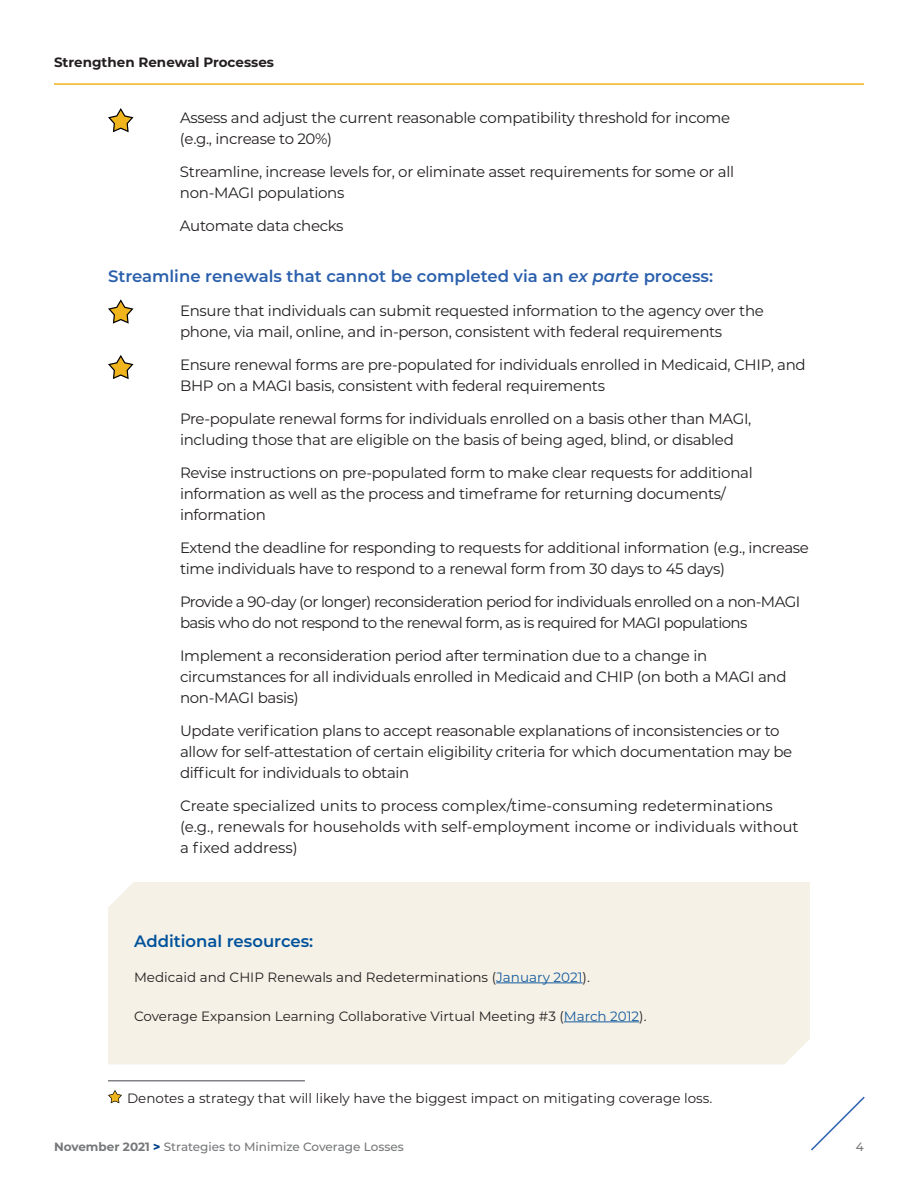
<style>
.page{position:relative;width:918px;height:1188px;background:#fff}
.page>*{position:absolute;margin:0;border:0;box-sizing:border-box;transform-origin:0 0}
.t1{font:600 16.5px "Montserrat";color:#2b60ad}
.t2{font:600 16.5px "Montserrat";color:#01529b}
.t3{font:15px/21px "Montserrat";letter-spacing:-.02em;color:#231f20}
.t4{font:15px/21px "Montserrat";color:#231f20}
.t5{font:15px/21px "Montserrat";letter-spacing:-.04em;color:#231f20}
.t6{font:13.5px "Montserrat";color:#231f20}
.t7{font:700 13.5px "Montserrat";color:#231f20}
.t8{font:500 12px "Montserrat";color:#767779}
.s1{font-style:italic}
.s2{color:#175d9e}
.s3{font-weight:700}
.s4{font-weight:800;color:#014086}
</style>
<div class="page">
<hr style="left:54px;top:83px;width:810px;height:2px;background:#f0b51c">
<svg style="left:811px;top:1096px;width:54px;height:55px"></svg>
<svg style="left:108px;top:108px;width:26px;height:24px"></svg>
<svg style="left:108px;top:299px;width:26px;height:25px"></svg>
<svg style="left:108px;top:355px;width:26px;height:24px"></svg>
<div style="left:108px;top:882px;width:702px;height:182px;background:#f5f1e6"></div>
<hr style="left:496px;top:983px;width:87px;height:1px;background:#175d9e">
<hr style="left:564px;top:1022px;width:75px;height:1px;background:#175d9e">
<hr style="left:108px;top:1080px;width:197px;height:2px;background:#808285">
<svg style="left:108px;top:1090px;width:14px;height:13px"></svg>
<p class="t7" style="left:54px;top:53px;width:222px">Strengthen Renewal Processes</p>
<p class="t3" style="left:180px;top:106px;width:552px">Assess and adjust the current reasonable compatibility threshold for income (e.g., increase to 20%)</p>
<p class="t3" style="left:180px;top:160px;width:556px">Streamline, increase levels for, or eliminate asset requirements for some or all non-MAGI populations</p>
<p class="t3" style="left:180px;top:214px;width:165px">Automate data checks</p>
<h3 class="t1" style="left:108px;top:264px;width:607px">Streamline renewals that cannot be completed via an <span class="s1">ex parte</span> process:</h3>
<p class="t3" style="left:180px;top:300px;width:586px">Ensure that individuals can submit requested information to the agency over the phone, via mail, online, and in-person, consistent with federal requirements</p>
<p class="t3" style="left:180px;top:354px;width:627px">Ensure renewal forms are pre-populated for individuals enrolled in Medicaid, CHIP, and<br>BHP on a MAGI basis, consistent with federal requirements</p>
<p class="t3" style="left:180px;top:408px;width:573px">Pre-populate renewal forms for individuals enrolled on a basis other than MAGI, including those that are eligible on the basis of being aged, blind, or disabled</p>
<p class="t3" style="left:180px;top:462px;width:574px">Revise instructions on pre-populated form to make clear requests for additional information as well as the process and timeframe for returning documents/ information</p>
<p class="t3" style="left:180px;top:537px;width:631px">Extend the deadline for responding to requests for additional information (e.g., increase time individuals have to respond to a renewal form from 30 days to 45 days)</p>
<p class="t5" style="left:180px;top:591px;width:622px">Provide a 90-day (or longer) reconsideration period for individuals enrolled on a non-MAGI basis who do not respond to the renewal form, as is required for MAGI populations</p>
<p class="t3" style="left:180px;top:645px;width:608px">Implement a reconsideration period after termination due to a change in circumstances for all individuals enrolled in Medicaid and CHIP (on both a MAGI and non-MAGI basis)</p>
<p class="t3" style="left:180px;top:720px;width:614px">Update verification plans to accept reasonable explanations of inconsistencies or to allow for self-attestation of certain eligibility criteria for which documentation may be difficult for individuals to obtain</p>
<p class="t4" style="left:180px;top:795px;width:620px">Create specialized units to process complex/time-consuming redeterminations (e.g., renewals for households with self-employment income or individuals without a fixed address)</p>
<h3 class="t2" style="left:134px;top:929px;width:181px">Additional resources:</h3>
<p class="t6" style="left:134px;top:967px;width:457px">Medicaid and CHIP Renewals and Redeterminations (<span class="s2">January 2021</span>).</p>
<p class="t6" style="left:134px;top:1006px;width:514px">Coverage Expansion Learning Collaborative Virtual Meeting #3 (<span class="s2">March 2012</span>).</p>
<p class="t6" style="left:127px;top:1089px;width:587px">Denotes a strategy that will likely have the biggest impact on mitigating coverage loss.</p>
<p class="t8" style="left:54px;top:1138px;width:351px"><span class="s3">November 2021</span> <span class="s4">&gt;</span> Strategies to Minimize Coverage Losses</p>
<p class="t8" style="left:856px;top:1138px;width:10px">4</p>
</div>
